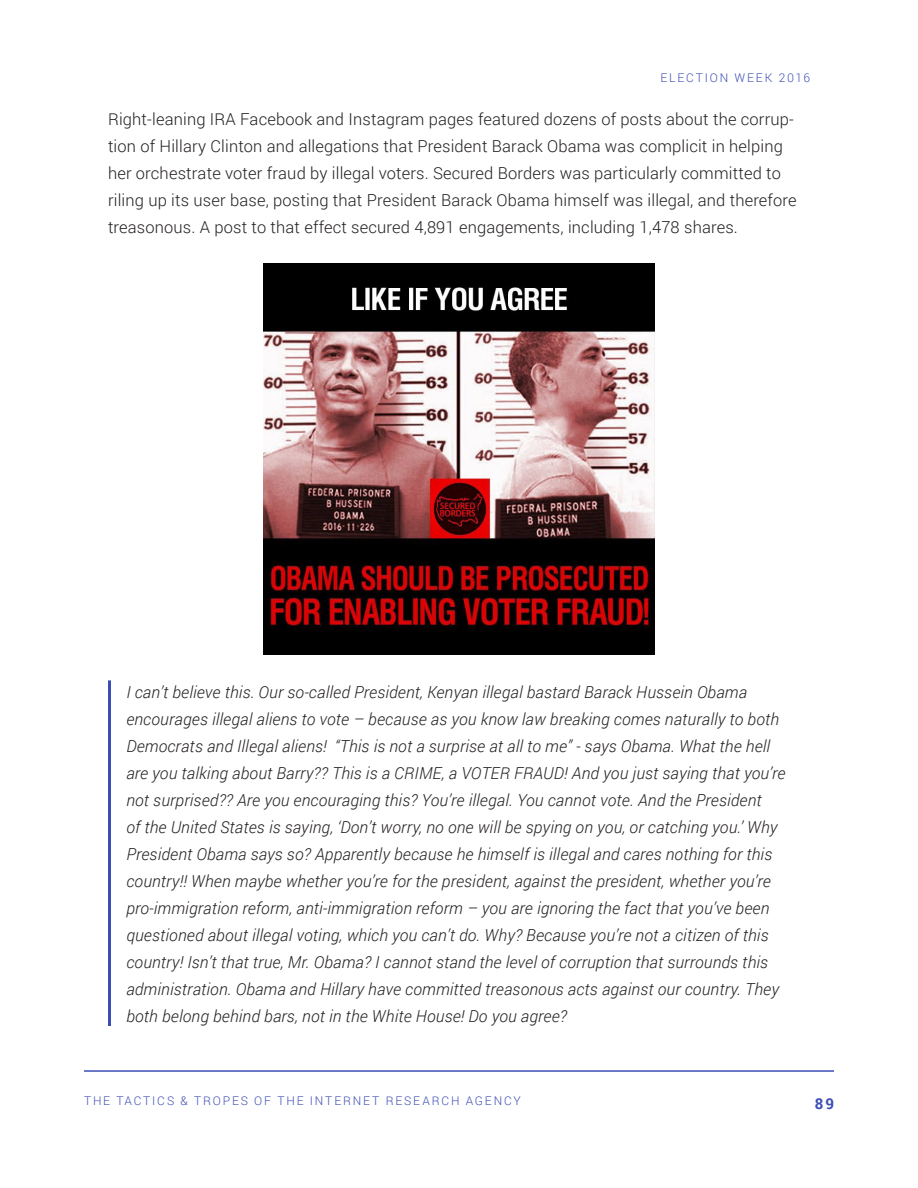
<style>
.page{position:relative;width:918px;height:1188px;background:#fff}
.page>*{position:absolute;margin:0;border:0;box-sizing:border-box;transform-origin:0 0}
.t1{font:italic 300 16.5px/27px "Roboto";letter-spacing:.01em;color:#231f20}
.t2{font:300 16.5px/27px "Roboto";letter-spacing:.01em;color:#231f20}
.t3{font:700 15px "Roboto";color:#3d4db5}
.t4{font:300 12px "Roboto";letter-spacing:.15em;color:#3d4db5}
</style>
<div class="page">
<hr style="left:84px;top:1070px;width:750px;height:2px;background:#3d4db5">
<img style="left:264px;top:264px;width:390px;height:390px">
<hr style="left:108px;top:680px;width:3px;height:346px;background:#3d4db5">
<p class="t4" style="left:661px;top:69px;width:18px">Election</p>
<p class="t4" style="left:734px;top:69px;width:22px">Week</p>
<p class="t4" style="left:779px;top:69px;width:33px">2016</p>
<p class="t2" style="left:108px;top:105px;width:690px">Right-leaning IRA Facebook and Instagram pages featured dozens of posts about the corrup&shy;tion of Hillary Clinton and allegations that President Barack Obama was complicit in helping her orchestrate voter fraud by illegal voters. Secured Borders was particularly committed to riling up its user base, posting that President Barack Obama himself was illegal, and therefore treasonous. A post to that effect secured 4,891 engagements, including 1,478 shares.</p>
<p class="t1" style="left:126px;top:678px;width:661px">I can’t believe this. Our so-called President, Kenyan illegal bastard Barack Hussein Obama encourages illegal aliens to vote – because as you know law breaking comes naturally to both Democrats and Illegal aliens! “This is not a surprise at all to me” - says Obama. What the hell are you talking about Barry?? This is a CRIME, a VOTER FRAUD! And you just saying that you’re not surprised?? Are you encouraging this? You’re illegal. You cannot vote. And the President<br>of the United States is saying, ‘Don’t worry, no one will be spying on you, or catching you.’ Why President Obama says so? Apparently because he himself is illegal and cares nothing for this country!! When maybe whether you’re for the president, against the president, whether you’re pro-immigration reform, anti-immigration reform – you are ignoring the fact that you’ve been questioned about illegal voting, which you can’t do. Why? Because you’re not a citizen of this country! Isn’t that true, Mr. Obama? I cannot stand the level of corruption that surrounds this administration. Obama and Hillary have committed treasonous acts against our country. They both belong behind bars, not in the White House! Do you agree?</p>
<p class="t4" style="left:84px;top:1093px;width:438px">THE TACTICS &amp; TROPES OF THE INTERNET RESEARCH AGENCY</p>
<p class="t3" style="left:815px;top:1093px;width:21px">89</p>
</div>
